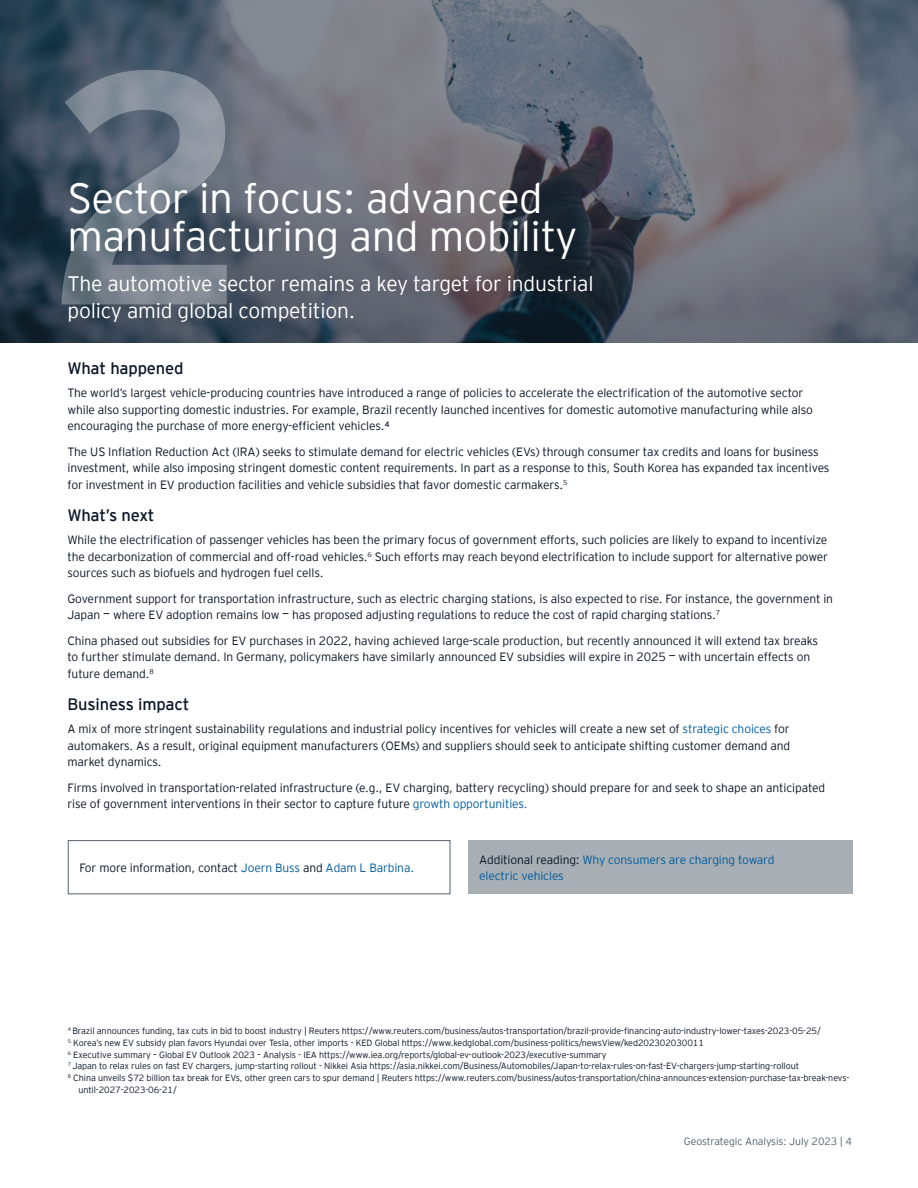
<style>
.page{position:relative;width:918px;height:1188px;background:#fff}
.page>*{position:absolute;margin:0;border:0;box-sizing:border-box;transform-origin:0 0}
.t1{font:700 330px "EY Interstate";color:#fff}
.t2{font:300 42px/37.5px "EY Interstate";letter-spacing:-.01em;color:#fff}
.t3{font:300 21px/27px "EY Interstate";letter-spacing:-.01em;color:#fff}
.t4{font:16.5px "EY Interstate";letter-spacing:-.01em;color:#0a1627}
.t5{font:300 12px/16.5px "EY Interstate";letter-spacing:-.01em;color:#0a1627}
.t6{font:300 12px/16.5px "EY Interstate";letter-spacing:-.01em;color:#005b9e}
.t7{font:300 10.5px "EY Interstate";letter-spacing:-.01em;color:#54606b}
.t8{font:300 9px "EY Interstate";letter-spacing:-.01em;color:#0a1627}
.s1{color:#005b9e}
.s2{color:#0a1627}
</style>
<div class="page">
<svg style="left:0;top:0;width:918px;height:343px;background:#5c636f"></svg>
<div style="left:68px;top:840px;width:382px;height:54px;border:1px solid #54606b"></div>
<div style="left:468px;top:840px;width:384px;height:54px;background:#a7afb5"></div>
<h1 class="t1" style="left:45px;top:-50px;width:206px">2</h1>
<h2 class="t2" style="left:68px;top:177px;width:511px">Sector in focus: advanced manufacturing and mobility</h2>
<h3 class="t3" style="left:68px;top:269px;width:528px">The automotive sector remains a key target for industrial policy amid global competition.</h3>
<h3 class="t4" style="left:68px;top:357px;width:118px">What happened</h3>
<p class="t5" style="left:68px;top:384px;width:747px">The world’s largest vehicle-producing countries have introduced a range of policies to accelerate the electrification of the automotive sector while also supporting domestic industries. For example, Brazil recently launched incentives for domestic automotive manufacturing while also encouraging the purchase of more energy-efficient vehicles.4</p>
<p class="t5" style="left:68px;top:443px;width:764px">The US Inflation Reduction Act (IRA) seeks to stimulate demand for electric vehicles (EVs) through consumer tax credits and loans for business investment, while also imposing stringent domestic content requirements. In part as a response to this, South Korea has expanded tax incentives for investment in EV production facilities and vehicle subsidies that favor domestic carmakers.<sup>5</sup></p>
<h3 class="t4" style="left:68px;top:504px;width:89px">What’s next</h3>
<p class="t5" style="left:67px;top:531px;width:762px;text-align:justify">While the electrification of passenger vehicles has been the primary focus of government efforts, such policies are likely to expand to incentivize the decarbonization of commercial and off-road vehicles.<sup>6</sup> Such efforts may reach beyond electrification to include support for alternative power sources such as biofuels and hydrogen fuel cells.</p>
<p class="t5" style="left:67px;top:590px;width:767px">Government support for transportation infrastructure, such as electric charging stations, is also expected to rise. For instance, the government in<br>Japan — where EV adoption remains low — has proposed adjusting regulations to reduce the cost of rapid charging stations.<sup>7</sup></p>
<p class="t5" style="left:68px;top:632px;width:752px">China phased out subsidies for EV purchases in 2022, having achieved large-scale production, but recently announced it will extend tax breaks to further stimulate demand. In Germany, policymakers have similarly announced EV subsidies will expire in 2025 — with uncertain effects on future demand.<sup>8</sup></p>
<h3 class="t4" style="left:68px;top:693px;width:124px">Business impact</h3>
<p class="t5" style="left:68px;top:720px;width:724px;text-align:justify">A mix of more stringent sustainability regulations and industrial policy incentives for vehicles will create a new set of <span class="s1">strategic choices</span> for automakers. As a result, original equipment manufacturers (OEMs) and suppliers should seek to anticipate shifting customer demand and market dynamics.</p>
<p class="t5" style="left:68px;top:779px;width:759px">Firms involved in transportation-related infrastructure (e.g., EV charging, battery recycling) should prepare for and seek to shape an anticipated rise of government interventions in their sector to capture future <span class="s1">growth opportunities.</span></p>
<p class="t5" style="left:79px;top:859px;width:336px">For more information, contact <span class="s1">Joern Buss</span> and <span class="s1">Adam L Barbina.</span></p>
<p class="t6" style="left:479px;top:851px;width:297px"><span class="s2">Additional reading:</span> Why consumers are charging toward electric vehicles</p>
<p class="t8" style="left:68px;top:1025px;width:754px"><sup>4</sup> Brazil announces funding, tax cuts in bid to boost industry | Reuters https://www.reuters.com/business/autos-transportation/brazil-provide-financing-auto-industry-lower-taxes-2023-05-25/</p>
<p class="t8" style="left:68px;top:1036px;width:638px"><sup>5</sup> Korea’s new EV subsidy plan favors Hyundai over Tesla, other imports - KED Global https://www.kedglobal.com/business-politics/newsView/ked202302030011</p>
<p class="t8" style="left:68px;top:1048px;width:540px"><sup>6</sup> Executive summary – Global EV Outlook 2023 – Analysis - IEA https://www.iea.org/reports/global-ev-outlook-2023/executive-summary</p>
<p class="t8" style="left:68px;top:1060px;width:733px"><sup>7</sup> Japan to relax rules on fast EV chargers, jump-starting rollout - Nikkei Asia https://asia.nikkei.com/Business/Automobiles/Japan-to-relax-rules-on-fast-EV-chargers-jump-starting-rollout</p>
<p class="t8" style="left:68px;top:1071px;width:783px"><sup>8</sup> China unveils $72 billion tax break for EVs, other green cars to spur demand | Reuters https://www.reuters.com/business/autos-transportation/china-announces-extension-purchase-tax-break-nevs-</p>
<p class="t8" style="left:78px;top:1083px;width:100px">until-2027-2023-06-21/</p>
<p class="t7" style="left:684px;top:1134px;width:170px">Geostrategic Analysis: July 2023 | 4</p>
</div>
